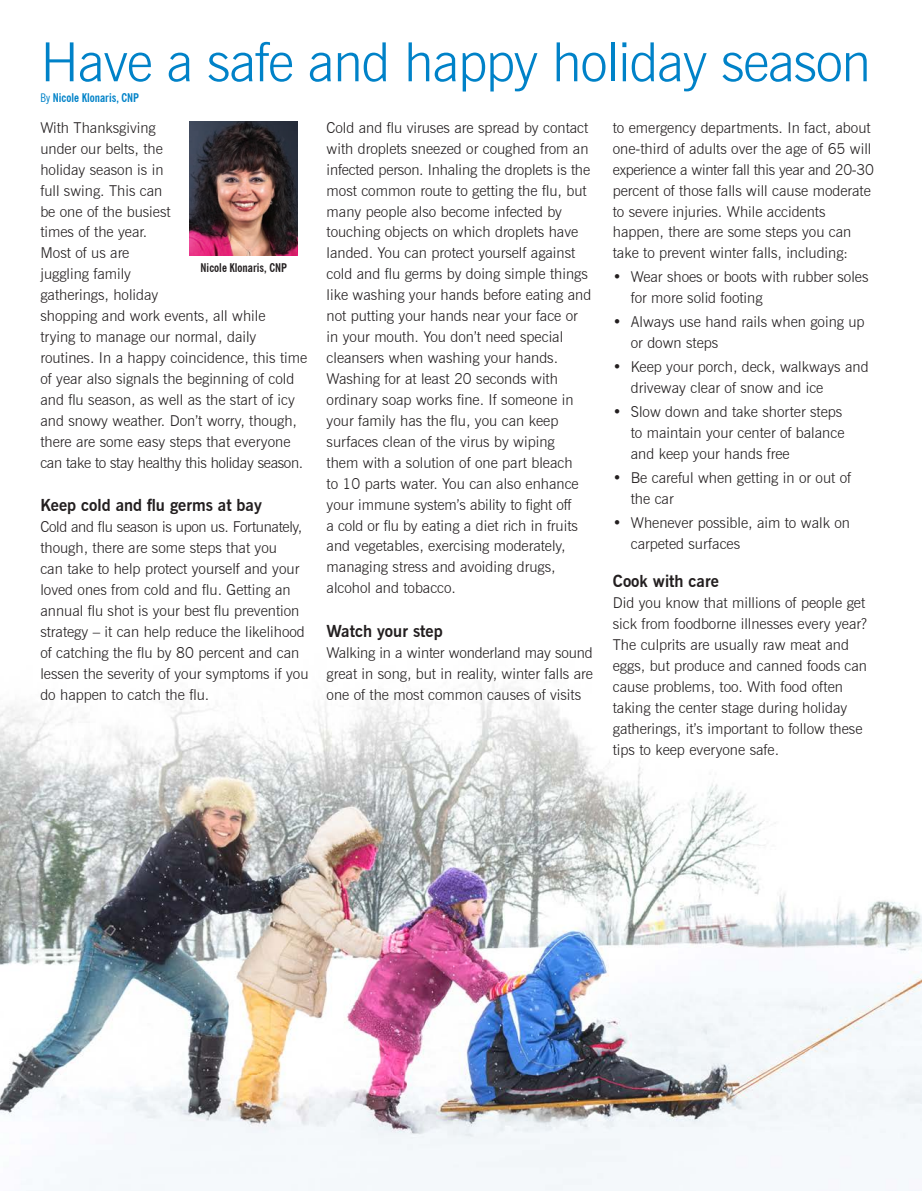
<style>
.page{position:relative;width:922px;height:1191px;background:#fff}
.page>*{position:absolute;margin:0;border:0;box-sizing:border-box;transform-origin:0 0}
.t1{font:300 53.85px "News Gothic BT";letter-spacing:-.02em;color:#0082c8}
.t2{font:700 16.5px "News Gothic BT";color:#231f20}
.t3{font:300 15px/20.9px "News Gothic BT";color:#231f20}
.t4{font:700 condensed 12px "News Gothic BT";color:#0082c8}
.t5{font:700 condensed 12px "News Gothic BT";color:#231f20}
.s1{font-weight:400}
</style>
<div class="page">
<img style="left:0;top:685px;width:921px;height:505px">
<img style="left:189px;top:121px;width:108px;height:134px">
<svg style="left:917px;top:1187px;width:4px;height:3px"></svg>
<p class="t1" style="left:40px;top:30px;width:831px">Have a safe and happy holiday season</p>
<p class="t4" style="left:40px;top:91px;width:100px"><span class="s1">By</span> Nicole Klonaris, CNP</p>
<p class="t3" style="left:40px;top:117px;width:268px">With Thanksgiving<br>under our belts, the<br>holiday season is in<br>full swing. This can<br>be one of the busiest<br>times of the year.<br>Most of us are<br>juggling family<br>gatherings, holiday<br>shopping and work events, all while<br>trying to manage our normal, daily routines. In a happy coincidence, this time of year also signals the beginning of cold and flu season, as well as the start of icy and snowy weather. Don’t worry, though, there are some easy steps that everyone can take to stay healthy this holiday season.</p>
<p class="t2" style="left:40px;top:495px;width:223px">Keep cold and flu germs at bay</p>
<p class="t3" style="left:40px;top:516px;width:269px">Cold and flu season is upon us. Fortunately, though, there are some steps that you<br>can take to help protect yourself and your loved ones from cold and flu. Getting an annual flu shot is your best flu prevention strategy – it can help reduce the likelihood of catching the flu by 80 percent and can lessen the severity of your symptoms if you do happen to catch the flu.</p>
<p class="t5" style="left:200px;top:260px;width:88px">Nicole Klonaris, CNP</p>
<p class="t3" style="left:326px;top:117px;width:266px">Cold and flu viruses are spread by contact with droplets sneezed or coughed from an infected person. Inhaling the droplets is the most common route to getting the flu, but many people also become infected by touching objects on which droplets have landed. You can protect yourself against cold and flu germs by doing simple things like washing your hands before eating and not putting your hands near your face or in your mouth. You don’t need special cleansers when washing your hands.<br>Washing for at least 20 seconds with ordinary soap works fine. If someone in your family has the flu, you can keep surfaces clean of the virus by wiping<br>them with a solution of one part bleach<br>to 10 parts water. You can also enhance your immune system’s ability to fight off<br>a cold or flu by eating a diet rich in fruits and vegetables, exercising moderately, managing stress and avoiding drugs, alcohol and tobacco.</p>
<p class="t2" style="left:326px;top:620px;width:118px">Watch your step</p>
<p class="t3" style="left:326px;top:641px;width:268px;text-align:justify">Walking in a winter wonderland may sound great in song, but in reality, winter falls are one of the most common causes of visits</p>
<p class="t3" style="left:612px;top:117px;width:263px">to emergency departments. In fact, about one-third of adults over the age of 65 will experience a winter fall this year and 20-30 percent of those falls will cause moderate to severe injuries. While accidents happen, there are some steps you can take to prevent winter falls, including:</p>
<p class="t3" style="left:630px;top:266px;width:239px;text-indent:-18px">• Wear shoes or boots with rubber soles for more solid footing</p>
<p class="t3" style="left:630px;top:311px;width:235px;text-indent:-18px">• Always use hand rails when going up or down steps</p>
<p class="t3" style="left:630px;top:356px;width:239px;text-indent:-18px">• Keep your porch, deck, walkways and driveway clear of snow and ice</p>
<p class="t3" style="left:630px;top:401px;width:215px;text-indent:-18px">• Slow down and take shorter steps to maintain your center of balance and keep your hands free</p>
<p class="t3" style="left:630px;top:467px;width:222px;text-indent:-18px">• Be careful when getting in or out of the car</p>
<p class="t3" style="left:630px;top:511px;width:221px;text-indent:-18px">• Whenever possible, aim to walk on carpeted surfaces</p>
<p class="t2" style="left:612px;top:571px;width:107px">Cook with care</p>
<p class="t3" style="left:612px;top:592px;width:256px">Did you know that millions of people get sick from foodborne illnesses every year?<br>The culprits are usually raw meat and eggs, but produce and canned foods can cause problems, too. With food often taking the center stage during holiday gatherings, it’s important to follow these tips to keep everyone safe.</p>
</div>
